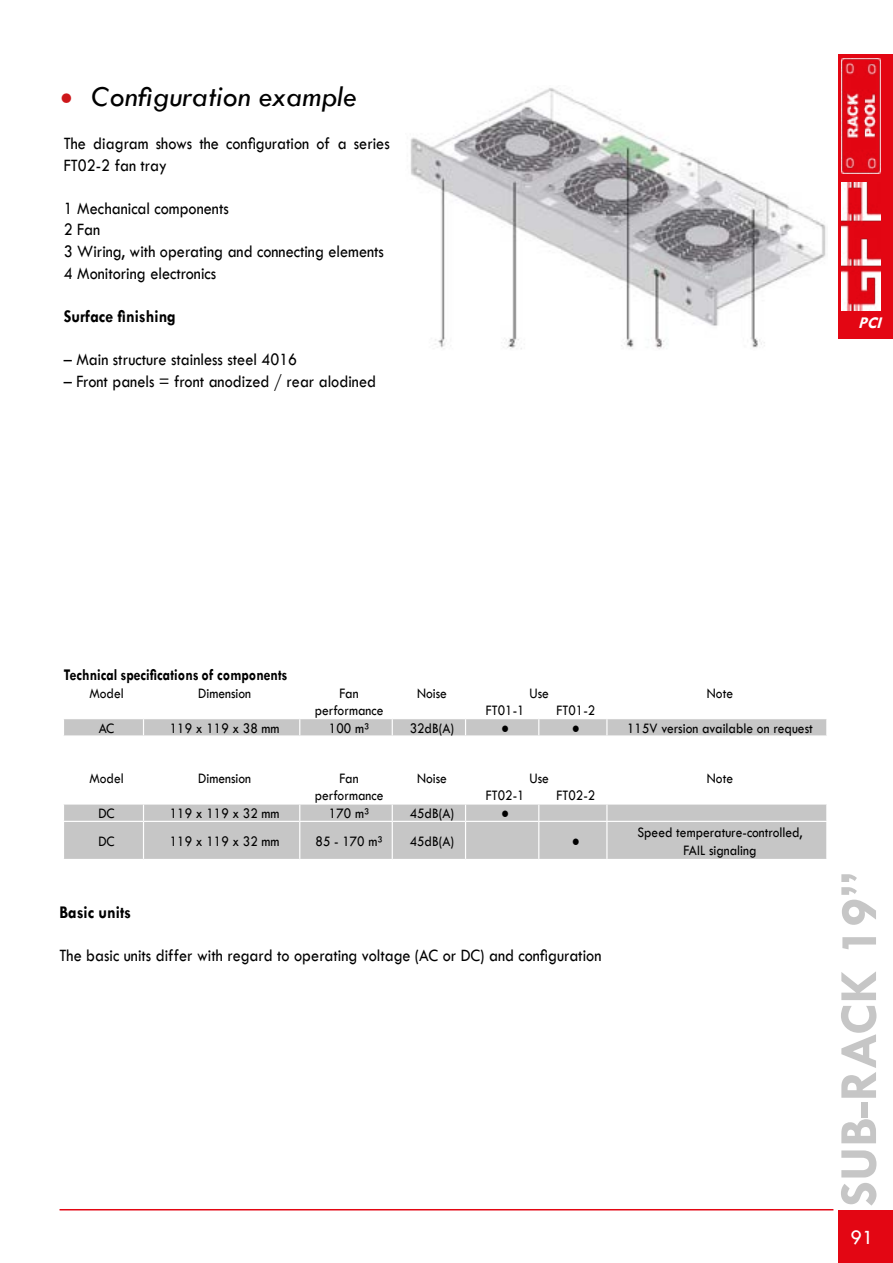
<style>
.page{position:relative;width:893px;height:1263px;background:#fff}
.page>*{position:absolute;margin:0;border:0;box-sizing:border-box;transform-origin:0 0}
.t1{font:700 54px "Tw Cen";color:#c6c6c6}
.t2{font:italic 30px "Tw Cen";color:#000}
.t3{font:21px "Tw Cen";color:#fff}
.t4{font:18px/21.6px "Tw Cen";color:#000;scale:.9 1}
.t5{font:700 18px "Tw Cen";color:#000;scale:.9 1}
.t6{font:700 16.5px "Tw Cen";color:#000;scale:.85 1}
.t7{font:italic 700 16.5px "Tw Cen";color:#fff}
.t8{font:15px/18px "Tw Cen";color:#000;text-align:center;scale:.9 1}
.t9{font:15px "Arial";color:#000;scale:.9 1}
.s1{font-family:"Minion Pro";font-style:normal;font-size:36px;color:#cd171a}
</style>
<div class="page">
<div style="left:839px;top:1210px;width:54px;height:53px;background:#e30613"></div>
<hr style="left:60px;top:1209px;width:773px;height:1px;background:#e30613">
<div style="left:839px;top:54px;width:54px;height:285px;background:#e30613"></div>
<img style="left:842px;top:183px;width:39px;height:128px">
<img style="left:841px;top:59px;width:39px;height:115px">
<img style="left:410px;top:88px;width:416px;height:261px">
<svg style="left:64px;top:719px;width:763px;height:17px;background:#c9c9c9"></svg>
<div style="left:64px;top:804px;width:763px;height:55px;background:#c6c6c6"></div>
<h2 class="t2" style="left:60px;top:78px;width:299px"><span class="s1">•</span> Configuration example</h2>
<p class="t4" style="left:64px;top:132px;width:364px">The diagram shows the configuration of a series<br>FT02-2 fan tray</p>
<p class="t4" style="left:64px;top:197px;width:357px">1 Mechanical components<br>2 Fan<br>3 Wiring, with operating and connecting elements<br>4 Monitoring electronics</p>
<p class="t5" style="left:64px;top:305px;width:126px">Surface finishing</p>
<p class="t4" style="left:64px;top:348px;width:261px">– Main structure stainless steel 4016</p>
<p class="t4" style="left:64px;top:370px;width:348px">– Front panels = front anodized / rear alodined</p>
<p class="t7" style="left:858px;top:313px;width:29px">PCI</p>
<p class="t6" style="left:64px;top:665px;width:265px">Technical specifications of components</p>
<p class="t8" style="left:89px;top:684px;width:40px">Model</p>
<p class="t8" style="left:198px;top:684px;width:60px">Dimension</p>
<p class="t8" style="left:340px;top:684px;width:23px">Fan</p>
<p class="t8" style="left:417px;top:684px;width:35px">Noise</p>
<p class="t8" style="left:530px;top:684px;width:23px">Use</p>
<p class="t8" style="left:707px;top:684px;width:31px">Note</p>
<p class="t8" style="left:315px;top:701px;width:78px">performance</p>
<p class="t8" style="left:486px;top:701px;width:44px">FT01-1</p>
<p class="t8" style="left:557px;top:701px;width:44px">FT01-2</p>
<p class="t8" style="left:99px;top:719px;width:19px">AC</p>
<p class="t8" style="left:170px;top:719px;width:123px">119 x 119 x 38 mm</p>
<p class="t8" style="left:329px;top:719px;width:46px">100 m³</p>
<p class="t8" style="left:410px;top:719px;width:51px">32dB(A)</p>
<p class="t9" style="left:501px;top:717px;width:11px">●</p>
<p class="t9" style="left:572px;top:717px;width:11px">●</p>
<p class="t8" style="left:627px;top:719px;width:208px">115V version available on request</p>
<p class="t8" style="left:89px;top:769px;width:40px">Model</p>
<p class="t8" style="left:198px;top:769px;width:60px">Dimension</p>
<p class="t8" style="left:340px;top:769px;width:23px">Fan</p>
<p class="t8" style="left:417px;top:769px;width:35px">Noise</p>
<p class="t8" style="left:530px;top:769px;width:23px">Use</p>
<p class="t8" style="left:707px;top:769px;width:31px">Note</p>
<p class="t8" style="left:315px;top:787px;width:78px">performance</p>
<p class="t8" style="left:486px;top:787px;width:44px">FT02-1</p>
<p class="t8" style="left:557px;top:787px;width:44px">FT02-2</p>
<p class="t8" style="left:98px;top:804px;width:20px">DC</p>
<p class="t8" style="left:170px;top:804px;width:123px">119 x 119 x 32 mm</p>
<p class="t8" style="left:329px;top:804px;width:46px">170 m³</p>
<p class="t8" style="left:410px;top:804px;width:51px">45dB(A)</p>
<p class="t9" style="left:501px;top:802px;width:11px">●</p>
<p class="t8" style="left:98px;top:832px;width:20px">DC</p>
<p class="t8" style="left:170px;top:832px;width:123px">119 x 119 x 32 mm</p>
<p class="t8" style="left:316px;top:832px;width:76px">85 - 170 m³</p>
<p class="t8" style="left:410px;top:832px;width:51px">45dB(A)</p>
<p class="t9" style="left:572px;top:830px;width:11px">●</p>
<p class="t8" style="left:637px;top:823px;width:185px">Speed temperature-controlled,<br>FAIL signaling</p>
<p class="t5" style="left:60px;top:901px;width:81px">Basic units</p>
<p class="t4" style="left:60px;top:945px;width:604px">The basic units differ with regard to operating voltage (AC or DC) and configuration</p>
<h1 class="t1" style="left:826px;top:1207px;width:336px;rotate:-90deg">SUB-RACK 19”</h1>
<p class="t3" style="left:850px;top:1225px;width:25px">91</p>
</div>
